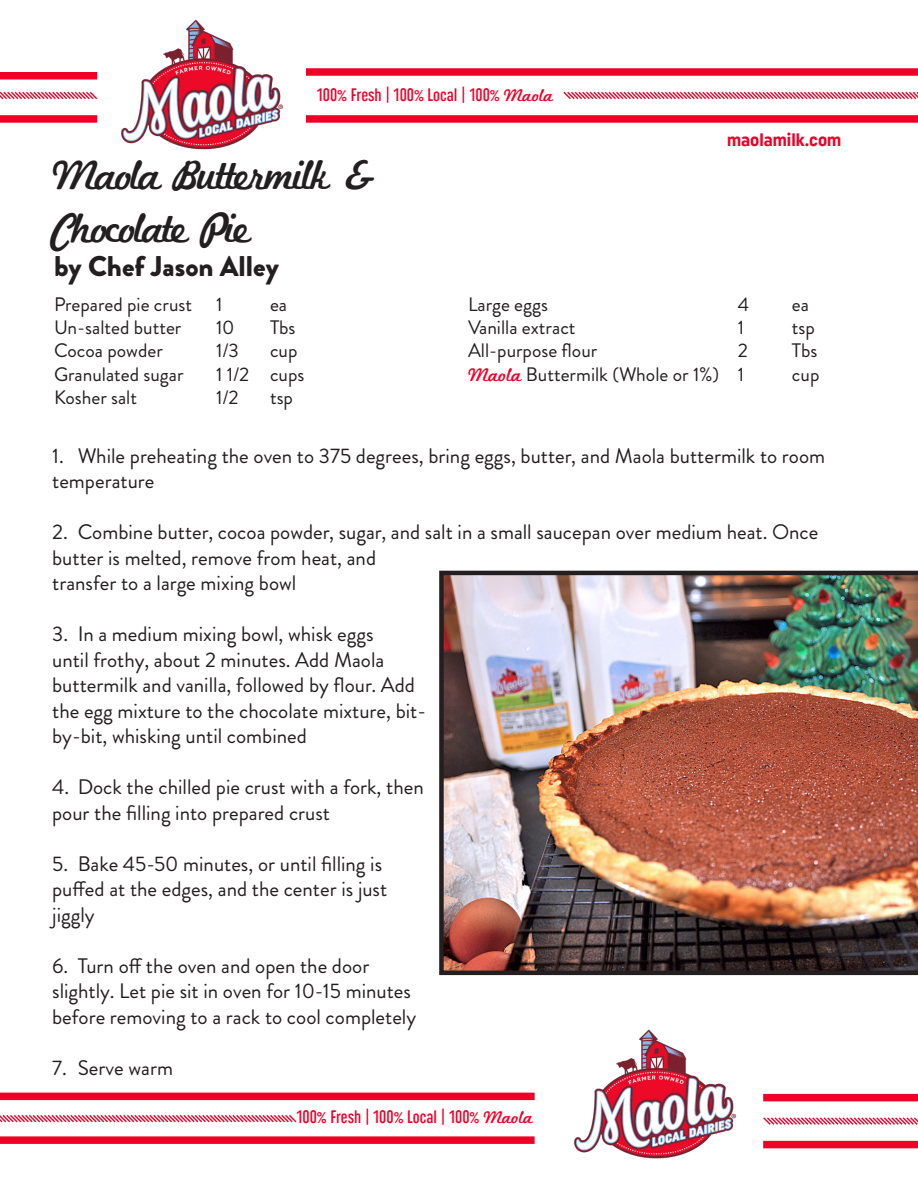
<style>
.page{position:relative;width:918px;height:1188px;background:#fff}
.page>*{position:absolute;margin:0;border:0;box-sizing:border-box;transform-origin:0 0}
.t1{font:43.5px/52.2px "Marketing Script";letter-spacing:-.06em;color:#231f20}
.t2{font:900 28.5px "Brandon Grotesque";color:#231f20}
.t3{font:21px/25.5px "Brandon Grotesque";color:#231f20}
.t4{font:19.5px "Brandon Grotesque";color:#231f20}
.t5{font:18px "Uniform Extra Condensed 2";color:#ef0027}
.t6{font:18px "Uniform Condensed 4";color:#ef0027}
.s1{font-family:"Marketing Script"}
.s2{font-family:"Marketing Script";color:#ef0027}
</style>
<div class="page">
<div style="left:306px;top:68px;width:612px;height:8px;background:#ef0027"></div>
<div style="left:306px;top:115px;width:612px;height:8px;background:#ef0027"></div>
<svg style="left:563px;top:91px;width:355px;height:9px"></svg>
<div style="left:0;top:1093px;width:535px;height:7px;background:#ef0027"></div>
<div style="left:0;top:1136px;width:535px;height:8px;background:#ef0027"></div>
<svg style="left:0;top:1115px;width:297px;height:8px"></svg>
<img style="left:574px;top:1029px;width:163px;height:130px">
<div style="left:763px;top:1094px;width:155px;height:7px;background:#ef0027"></div>
<div style="left:763px;top:1141px;width:155px;height:7px;background:#ef0027"></div>
<svg style="left:763px;top:1117px;width:155px;height:8px"></svg>
<img style="left:439px;top:571px;width:479px;height:404px">
<img style="left:121px;top:19px;width:163px;height:131px">
<div style="left:0;top:72px;width:97px;height:8px;background:#ef0027"></div>
<div style="left:0;top:115px;width:97px;height:8px;background:#ef0027"></div>
<svg style="left:0;top:91px;width:97px;height:9px"></svg>
<p class="t5" style="left:317px;top:84px;width:238px">100% Fresh | 100% Local | 100% <span class="s1">Maola</span></p>
<p class="t6" style="left:727px;top:129px;width:116px">maolamilk.com</p>
<p class="t1" style="left:52px;top:152px;width:326px">Maola Buttermilk &amp;<br>Chocolate Pie</p>
<p class="t2" style="left:54px;top:246px;width:226px">by Chef Jason Alley</p>
<p class="t4" style="left:54px;top:291px;width:170px">Prepared pie crust 1</p>
<p class="t4" style="left:270px;top:291px;width:19px">ea</p>
<p class="t4" style="left:54px;top:314px;width:129px">Un-salted butter</p>
<p class="t4" style="left:216px;top:314px;width:20px">10</p>
<p class="t4" style="left:270px;top:314px;width:27px">Tbs</p>
<p class="t4" style="left:54px;top:337px;width:110px">Cocoa powder</p>
<p class="t4" style="left:216px;top:337px;width:24px">1/3</p>
<p class="t4" style="left:270px;top:337px;width:29px">cup</p>
<p class="t4" style="left:54px;top:361px;width:131px">Granulated sugar</p>
<p class="t4" style="left:216px;top:361px;width:90px">1 1/2 cups</p>
<p class="t4" style="left:54px;top:384px;width:85px">Kosher salt</p>
<p class="t4" style="left:216px;top:384px;width:24px">1/2</p>
<p class="t4" style="left:270px;top:384px;width:25px">tsp</p>
<p class="t4" style="left:468px;top:291px;width:82px">Large eggs</p>
<p class="t4" style="left:738px;top:291px;width:13px">4</p>
<p class="t4" style="left:792px;top:291px;width:19px">ea</p>
<p class="t4" style="left:468px;top:314px;width:109px">Vanilla extract</p>
<p class="t4" style="left:738px;top:314px;width:8px">1</p>
<p class="t4" style="left:792px;top:314px;width:25px">tsp</p>
<p class="t4" style="left:468px;top:337px;width:131px">All-purpose flour</p>
<p class="t4" style="left:738px;top:337px;width:12px">2</p>
<p class="t4" style="left:792px;top:337px;width:27px">Tbs</p>
<p class="t4" style="left:468px;top:360px;width:278px"><span class="s2">Maola</span> Buttermilk (Whole or 1%) 1</p>
<p class="t4" style="left:792px;top:360px;width:29px">cup</p>
<p class="t3" style="left:52px;top:443px;width:774px">1. While preheating the oven to 375 degrees, bring eggs, butter, and Maola buttermilk to room temperature</p>
<p class="t3" style="left:52px;top:520px;width:768px">2. Combine butter, cocoa powder, sugar, and salt in a small saucepan over medium heat. Once butter is melted, remove from heat, and<br>transfer to a large mixing bowl</p>
<p class="t3" style="left:52px;top:622px;width:375px">3. In a medium mixing bowl, whisk eggs<br>until frothy, about 2 minutes. Add Maola buttermilk and vanilla, followed by flour. Add the egg mixture to the chocolate mixture, bit&shy;by-bit, whisking until combined</p>
<p class="t3" style="left:52px;top:775px;width:373px">4. Dock the chilled pie crust with a fork, then pour the filling into prepared crust</p>
<p class="t3" style="left:52px;top:851px;width:337px">5. Bake 45-50 minutes, or until filling is puffed at the edges, and the center is just jiggly</p>
<p class="t3" style="left:52px;top:953px;width:366px">6. Turn off the oven and open the door slightly. Let pie sit in oven for 10-15 minutes before removing to a rack to cool completely</p>
<p class="t3" style="left:52px;top:1055px;width:122px">7. Serve warm</p>
<p class="t5" style="left:296px;top:1107px;width:238px">100% Fresh | 100% Local | 100% <span class="s1">Maola</span></p>
</div>
